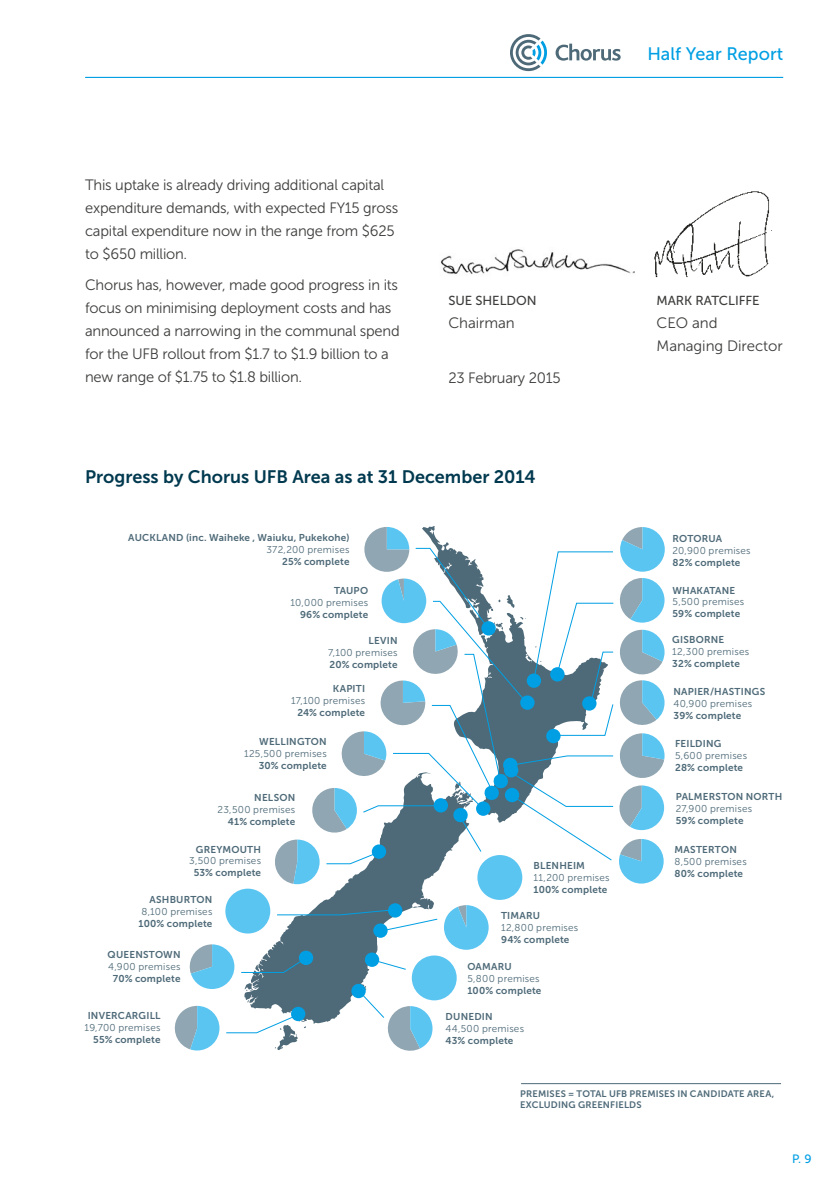
<style>
.page{position:relative;width:840px;height:1191px;background:#fff}
.page>*{position:absolute;margin:0;border:0;box-sizing:border-box;transform-origin:0 0}
.t1{font:18px "Museo Sans 700";color:#00394f}
.t2{font:18px "Museo Sans 500";color:#009fe3}
.t3{font:15px/23px "Museo Sans 300";letter-spacing:-.015em;color:#3c3c3b}
.t4{font:13px "Museo Sans 500";letter-spacing:-.005em;color:#3c3c3b}
.t5{font:12px "Museo Sans 500";color:#009fe3}
.t6{font:10px "Museo Sans 700";letter-spacing:.02em;color:#4e6a78}
.t7{font:10px "Museo Sans 300";letter-spacing:.025em;color:#4e6a78}
.t8{font:9.4px/11.2px "Museo Sans 700";letter-spacing:.02em;color:#4e6a78}
</style>
<div class="page">
<svg style="left:510px;top:34px;width:36px;height:37px"></svg>
<svg style="left:555px;top:44px;width:65px;height:17px"></svg>
<hr style="left:85px;top:77px;width:697px;height:1px;background:#009fe3">
<hr style="left:520px;top:1083px;width:260px;height:1px;background:#4e6a78">
<svg style="left:174px;top:527px;width:490px;height:524px"></svg>
<img style="left:654px;top:191px;width:118px;height:87px">
<img style="left:440px;top:249px;width:195px;height:25px">
<h1 class="t2" style="left:647px;top:44px;width:137px">Half Year Report</h1>
<h2 class="t3" style="left:85px;top:173px;width:314px">This uptake is already driving additional capital expenditure demands, with expected FY15 gross capital expenditure now in the range from $625 to $650 million.</h2>
<h2 class="t3" style="left:85px;top:274px;width:316px">Chorus has, however, made good progress in its focus on minimising deployment costs and has announced a narrowing in the communal spend for the UFB rollout from $1.7 to $1.9 billion to a new range of $1.75 to $1.8 billion.</h2>
<h3 class="t4" style="left:448px;top:294px;width:90px">SUE SHELDON</h3>
<h3 class="t4" style="left:656px;top:294px;width:104px">MARK RATCLIFFE</h3>
<h2 class="t3" style="left:448px;top:312px;width:68px">Chairman</h2>
<h2 class="t3" style="left:656px;top:312px;width:128px">CEO and<br>Managing Director</h2>
<h2 class="t3" style="left:448px;top:366px;width:114px">23 February 2015</h2>
<h1 class="t1" style="left:85px;top:467px;width:452px">Progress by Chorus UFB Area as at 31 December 2014</h1>
<p class="t6" style="left:128px;top:532px;width:222px">AUCKLAND (inc. Waiheke , Waiuku, Pukekohe)</p>
<p class="t7" style="left:266px;top:544px;width:85px">372,200 premises</p>
<p class="t6" style="left:282px;top:556px;width:69px">25% complete</p>
<p class="t6" style="left:672px;top:533px;width:51px">ROTORUA</p>
<p class="t7" style="left:672px;top:545px;width:80px">20,900 premises</p>
<p class="t6" style="left:672px;top:556px;width:69px">82% complete</p>
<p class="t6" style="left:334px;top:585px;width:36px">TAUPO</p>
<p class="t7" style="left:290px;top:597px;width:79px">10,000 premises</p>
<p class="t6" style="left:300px;top:608px;width:70px">96% complete</p>
<p class="t6" style="left:672px;top:584px;width:64px">WHAKATANE</p>
<p class="t7" style="left:672px;top:596px;width:73px">5,500 premises</p>
<p class="t6" style="left:672px;top:608px;width:69px">59% complete</p>
<p class="t6" style="left:368px;top:635px;width:30px">LEVIN</p>
<p class="t7" style="left:328px;top:647px;width:71px">7,100 premises</p>
<p class="t6" style="left:329px;top:659px;width:70px">20% complete</p>
<p class="t6" style="left:672px;top:634px;width:53px">GISBORNE</p>
<p class="t7" style="left:672px;top:646px;width:78px">12,300 premises</p>
<p class="t6" style="left:672px;top:658px;width:69px">32% complete</p>
<p class="t6" style="left:332px;top:683px;width:34px">KAPITI</p>
<p class="t7" style="left:291px;top:695px;width:76px">17,100 premises</p>
<p class="t6" style="left:297px;top:707px;width:69px">24% complete</p>
<p class="t6" style="left:673px;top:686px;width:93px">NAPIER/HASTINGS</p>
<p class="t7" style="left:673px;top:698px;width:80px">40,900 premises</p>
<p class="t6" style="left:673px;top:710px;width:69px">39% complete</p>
<p class="t6" style="left:259px;top:736px;width:69px">WELLINGTON</p>
<p class="t7" style="left:244px;top:748px;width:84px">125,500 premises</p>
<p class="t6" style="left:258px;top:760px;width:70px">30% complete</p>
<p class="t6" style="left:674px;top:738px;width:48px">FEILDING</p>
<p class="t7" style="left:674px;top:750px;width:73px">5,600 premises</p>
<p class="t6" style="left:674px;top:762px;width:69px">28% complete</p>
<p class="t6" style="left:254px;top:792px;width:42px">NELSON</p>
<p class="t7" style="left:217px;top:804px;width:79px">23,500 premises</p>
<p class="t6" style="left:228px;top:816px;width:69px">41% complete</p>
<p class="t6" style="left:675px;top:791px;width:108px">PALMERSTON NORTH</p>
<p class="t7" style="left:675px;top:803px;width:78px">27,900 premises</p>
<p class="t6" style="left:675px;top:815px;width:69px">59% complete</p>
<p class="t6" style="left:196px;top:843px;width:67px">GREYMOUTH</p>
<p class="t7" style="left:189px;top:855px;width:73px">3,500 premises</p>
<p class="t6" style="left:194px;top:867px;width:69px">53% complete</p>
<p class="t6" style="left:149px;top:894px;width:64px">ASHBURTON</p>
<p class="t7" style="left:141px;top:906px;width:72px">8,100 premises</p>
<p class="t6" style="left:138px;top:917px;width:75px">100% complete</p>
<p class="t6" style="left:533px;top:859px;width:53px">BLENHEIM</p>
<p class="t7" style="left:533px;top:871px;width:77px">11,200 premises</p>
<p class="t6" style="left:533px;top:883px;width:75px">100% complete</p>
<p class="t6" style="left:501px;top:910px;width:40px">TIMARU</p>
<p class="t7" style="left:501px;top:922px;width:79px">12,800 premises</p>
<p class="t6" style="left:501px;top:934px;width:70px">94% complete</p>
<p class="t6" style="left:674px;top:844px;width:64px">MASTERTON</p>
<p class="t7" style="left:674px;top:856px;width:74px">8,500 premises</p>
<p class="t6" style="left:674px;top:868px;width:70px">80% complete</p>
<p class="t6" style="left:107px;top:949px;width:74px">QUEENSTOWN</p>
<p class="t7" style="left:108px;top:961px;width:74px">4,900 premises</p>
<p class="t6" style="left:113px;top:973px;width:69px">70% complete</p>
<p class="t6" style="left:88px;top:1010px;width:74px">INVERCARGILL</p>
<p class="t7" style="left:84px;top:1022px;width:77px">19,700 premises</p>
<p class="t6" style="left:93px;top:1033px;width:69px">55% complete</p>
<p class="t6" style="left:467px;top:961px;width:46px">OAMARU</p>
<p class="t7" style="left:467px;top:973px;width:74px">5,800 premises</p>
<p class="t6" style="left:467px;top:985px;width:75px">100% complete</p>
<p class="t6" style="left:445px;top:1011px;width:49px">DUNEDIN</p>
<p class="t7" style="left:445px;top:1023px;width:80px">44,500 premises</p>
<p class="t6" style="left:445px;top:1034px;width:69px">43% complete</p>
<p class="t8" style="left:520px;top:1087px;width:255px">PREMISES = TOTAL UFB PREMISES IN CANDIDATE AREA,<br>EXCLUDING GREENFIELDS</p>
<p class="t5" style="left:791px;top:1151px;width:21px">P. 9</p>
</div>
